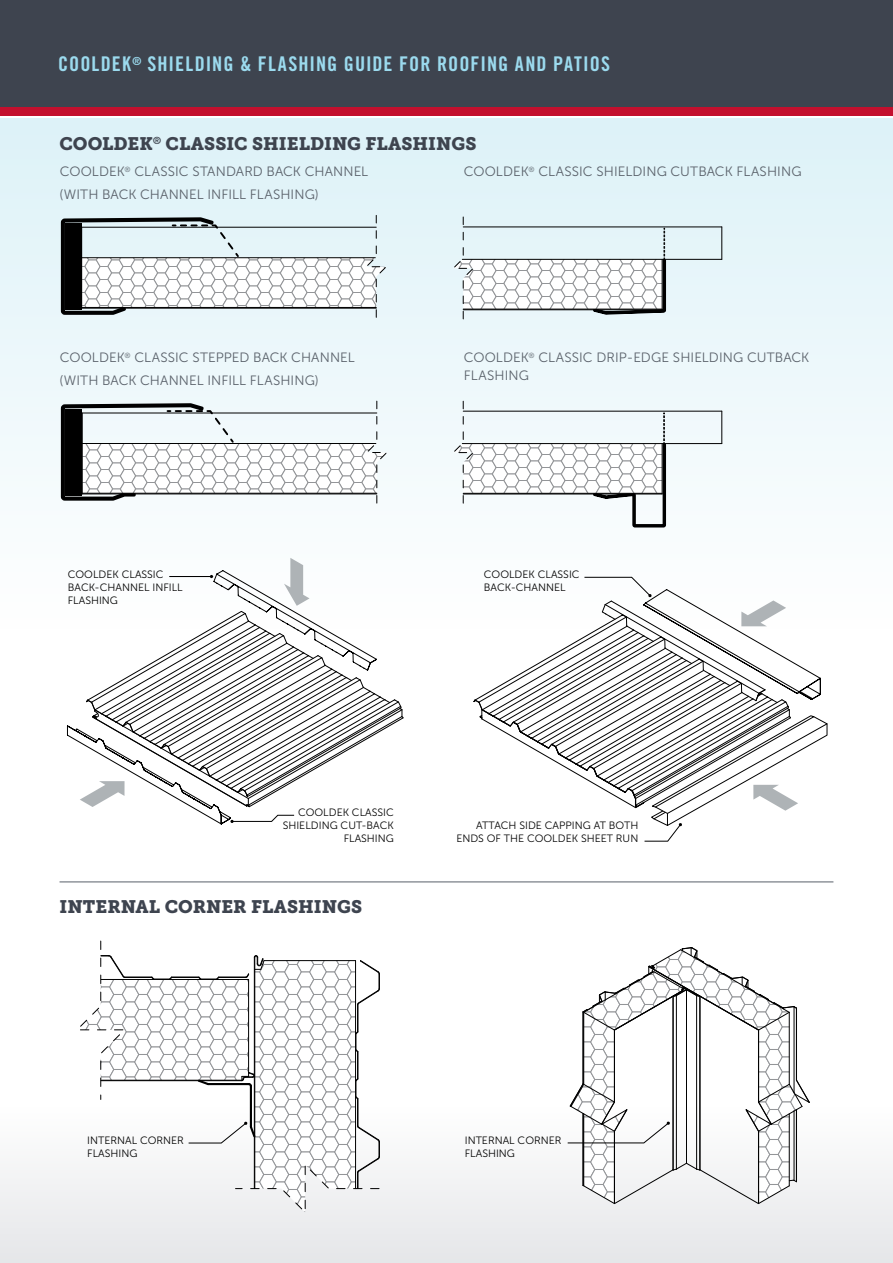
<style>
.page{position:relative;width:893px;height:1263px;background:#fff}
.page>*{position:absolute;margin:0;border:0;box-sizing:border-box;transform-origin:0 0}
.t1{font:20.25px "Trade Gothic LT Std Bd Cn 20";letter-spacing:.05em;color:#9bdaee}
.t2{font:18px "Museo Slab 900";color:#3e444f}
.Point{font:13.5px/18px "Museo Sans 300";letter-spacing:.01em;color:#5a616a}
.t3{font:10.65px/12.8px "Museo Sans 300";color:#000}
</style>
<div class="page">
<div style="left:0;top:1106px;width:893px;height:157px;background:linear-gradient(to bottom,#fffeff,#e5e6e8)"></div>
<div style="left:0;top:119px;width:893px;height:510px;background:linear-gradient(to bottom,#dcf1f7,#fefefe)"></div>
<div style="left:0;top:0;width:893px;height:107px;background:#3e444f"></div>
<div style="left:0;top:107px;width:893px;height:9px;background:#c3102e"></div>
<hr style="left:60px;top:881px;width:773px;height:1px;background:#595f6a">
<hr style="left:721px;top:411px;width:1px;height:33px;background:#000">
<hr style="left:462px;top:443px;width:260px;height:1px;background:#000">
<hr style="left:463px;top:411px;width:259px;height:1px;background:#000">
<svg style="left:451px;top:400px;width:216px;height:129px"></svg>
<hr style="left:721px;top:227px;width:1px;height:32px;background:#000">
<hr style="left:462px;top:259px;width:260px;height:1px;background:#000">
<hr style="left:463px;top:226px;width:259px;height:1px;background:#000">
<svg style="left:451px;top:216px;width:216px;height:105px"></svg>
<svg style="left:60px;top:214px;width:328px;height:105px"></svg>
<svg style="left:60px;top:400px;width:329px;height:105px"></svg>
<svg style="left:67px;top:558px;width:337px;height:267px"></svg>
<svg style="left:473px;top:577px;width:355px;height:264px"></svg>
<svg style="left:75px;top:940px;width:305px;height:274px"></svg>
<svg style="left:567px;top:947px;width:243px;height:257px"></svg>
<h1 class="t1" style="left:58px;top:51px;width:553px">COOLDEK<sup>®</sup> SHIELDING &amp; FLASHING GUIDE FOR ROOFING AND PATIOS</h1>
<p class="t2" style="left:60px;top:133px;width:418px">COOLDEK<sup>®</sup> CLASSIC SHIELDING FLASHINGS</p>
<p class="Point" style="left:60px;top:162px;width:310px">COOLDEK<sup>®</sup> CLASSIC STANDARD BACK CHANNEL</p>
<p class="Point" style="left:60px;top:186px;width:261px">(WITH BACK CHANNEL INFILL FLASHING)</p>
<p class="Point" style="left:464px;top:162px;width:339px">COOLDEK<sup>®</sup> CLASSIC SHIELDING CUTBACK FLASHING</p>
<p class="Point" style="left:60px;top:348px;width:297px">COOLDEK<sup>®</sup> CLASSIC STEPPED BACK CHANNEL</p>
<p class="Point" style="left:60px;top:371px;width:261px">(WITH BACK CHANNEL INFILL FLASHING)</p>
<p class="Point" style="left:464px;top:348px;width:347px">COOLDEK<sup>®</sup> CLASSIC DRIP-EDGE SHIELDING CUTBACK<br>FLASHING</p>
<p class="t3" style="left:68px;top:568px;width:116px">COOLDEK CLASSIC<br>BACK-CHANNEL INFILL<br>FLASHING</p>
<p class="t3" style="left:484px;top:568px;width:97px">COOLDEK CLASSIC<br>BACK-CHANNEL</p>
<p class="t3" style="left:283px;top:806px;width:113px;text-align:right">COOLDEK CLASSIC<br>SHIELDING CUT-BACK<br>FLASHING</p>
<p class="t2" style="left:60px;top:896px;width:304px">INTERNAL CORNER FLASHINGS</p>
<p class="t3" style="left:456px;top:819px;width:183px;text-align:right">ATTACH SIDE CAPPING AT BOTH<br>ENDS OF THE COOLDEK SHEET RUN</p>
<p class="t3" style="left:87px;top:1134px;width:98px">INTERNAL CORNER<br>FLASHING</p>
<p class="t3" style="left:465px;top:1134px;width:98px">INTERNAL CORNER<br>FLASHING</p>
</div>
